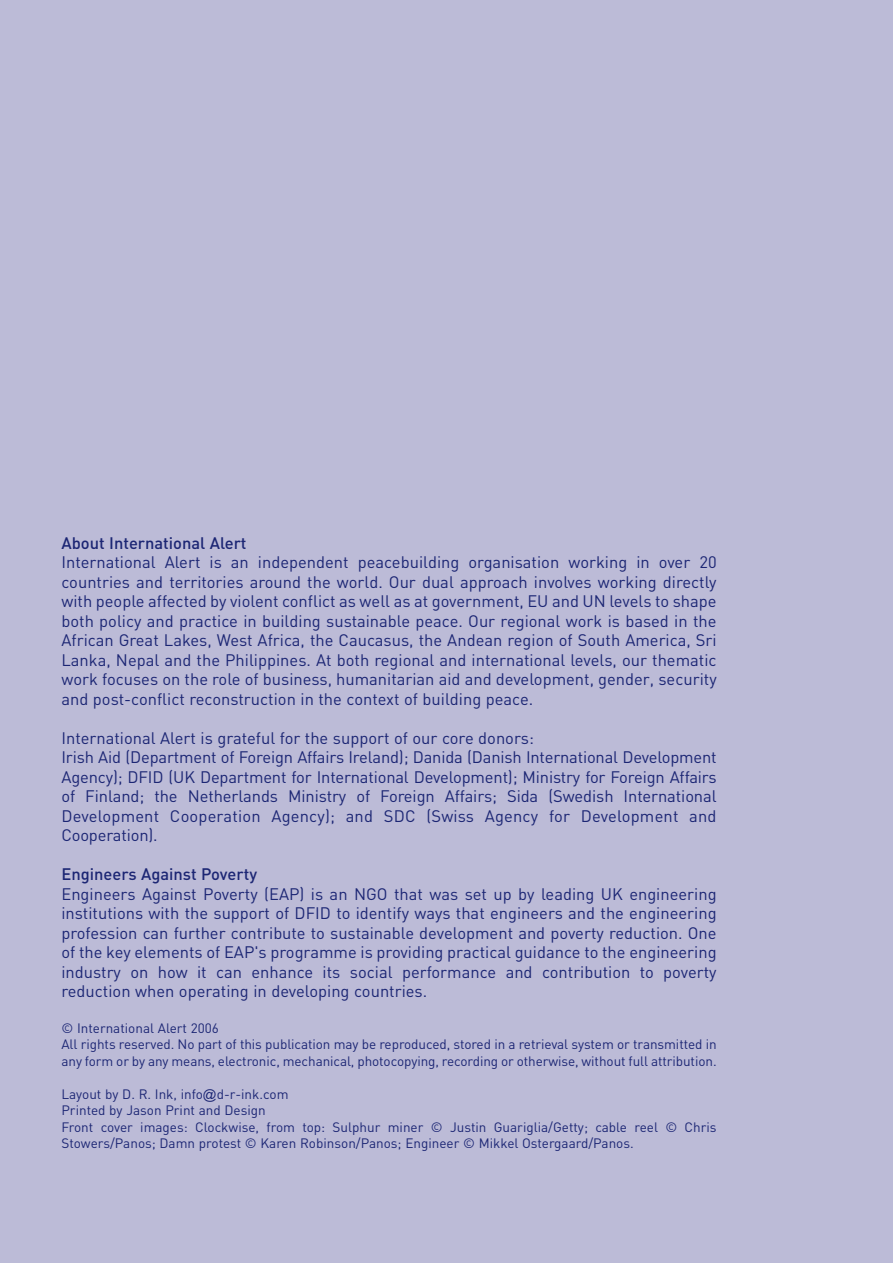
<style>
.page{position:relative;width:893px;height:1263px;background:#fff}
.page>*{position:absolute;margin:0;border:0;box-sizing:border-box;transform-origin:0 0}
.t1{font:16.5px/19.5px "DIN";letter-spacing:-.005em;color:#1c2674;text-align:justify}
.t2{font:500 16.5px "DIN";color:#1c2674}
.t3{font:13.5px/16.5px "DIN";letter-spacing:-.005em;color:#1c2674}
.s1{font-family:"Arial"}
</style>
<div class="page">
<div style="left:0;top:0;width:892px;height:1263px;background:#bcbbd7"></div>
<p class="t2" style="left:61px;top:537px;width:187px">About International Alert</p>
<p class="t1" style="left:61px;top:555px;width:656px">International Alert is an independent peacebuilding organisation working in over 20 countries and territories around the world. Our dual approach involves working directly with people affected by violent conflict as well as at government, EU and UN levels to shape both policy and practice in building sustainable peace. Our regional work is based in the African Great Lakes, West Africa, the Caucasus, the Andean region of South America, Sri Lanka, Nepal and the Philippines. At both regional and international levels, our thematic work focuses on the role of business, humanitarian aid and development, gender, security and post-conflict reconstruction in the context of building peace.</p>
<p class="t1" style="left:61px;top:730px;width:656px;text-align:left">International Alert is grateful for the support of our core donors:<br>Irish Aid (Department of Foreign Affairs Ireland); Danida (Danish International Development Agency); DFID (UK Department for International Development); Ministry for Foreign Affairs of Finland; the Netherlands Ministry of Foreign Affairs; Sida (Swedish International Development Cooperation Agency); and SDC (Swiss Agency for Development and Cooperation).</p>
<p class="t2" style="left:61px;top:869px;width:197px">Engineers Against Poverty</p>
<p class="t1" style="left:61px;top:886px;width:656px">Engineers Against Poverty (EAP) is an NGO that was set up by leading UK engineering institutions with the support of DFID to identify ways that engineers and the engineering profession can further contribute to sustainable development and poverty reduction. One of the key elements of EAP's programme is providing practical guidance to the engineering industry on how it can enhance its social performance and contribution to poverty reduction when operating in developing countries.</p>
<p class="t3" style="left:61px;top:1021px;width:656px">© International Alert 2006<br>All rights reserved. No part of this publication may be reproduced, stored in a retrieval system or transmitted in any form or by any means, electronic, mechanical, photocopying, recording or otherwise, without full attribution.</p>
<p class="t3" style="left:61px;top:1087px;width:656px">Layout by D. R. Ink, info<span class="s1">@</span>d-r-ink.com<br>Printed by Jason Print and Design<br>Front cover images: Clockwise, from top: Sulphur miner © Justin Guariglia/Getty; cable reel © Chris Stowers/Panos; Damn protest © Karen Robinson/Panos; Engineer © Mikkel Ostergaard/Panos.</p>
</div>
